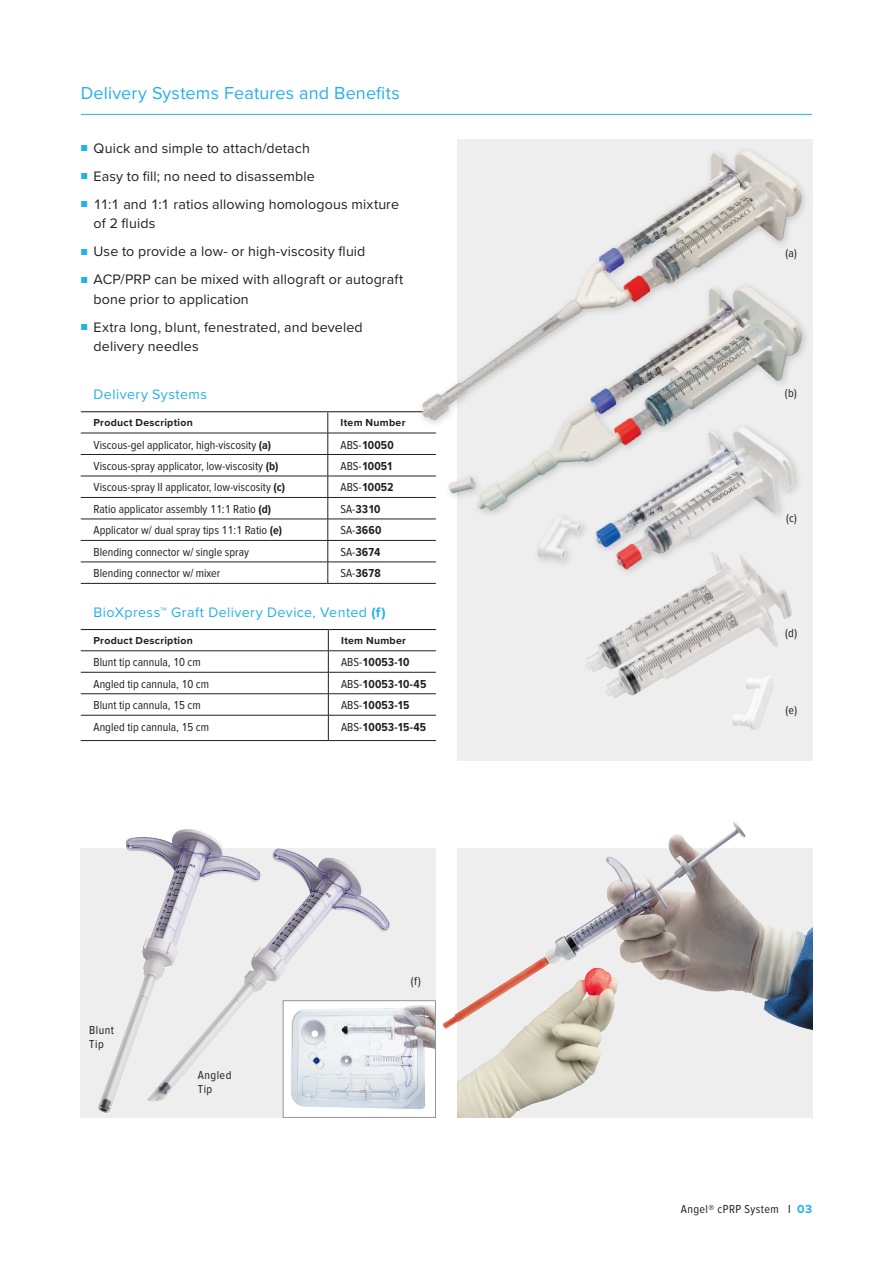
<style>
.page{position:relative;width:893px;height:1263px;background:#fff}
.page>*{position:absolute;margin:0;border:0;box-sizing:border-box;transform-origin:0 0}
.t1{font:18px "Proxima Nova";letter-spacing:.01em;color:#26b1e6}
.t2{font:14.25px/19.5px "Proxima Nova";letter-spacing:.01em;color:#231f20}
.t3{font:14.25px "Proxima Nova";letter-spacing:.03em;color:#26b1e6}
.t4{font:12px "Proxima Nova Cond";color:#231f20}
.t5{font:700 12px "Proxima Nova Cond";letter-spacing:.005em;color:#231f20}
.t6{font:12px/14.4px "Proxima Nova Cond";letter-spacing:.035em;color:#231f20}
.t7{font:700 10.5px "Proxima Nova";letter-spacing:.025em;color:#231f20}
.s1{font-size:10.5px;color:#26b1e6}
.s2{font-weight:700}
.s3{font-weight:400}
.s4{font-family:"Proxima Nova";font-weight:700;color:#26b1e6}
</style>
<div class="page">
<hr style="left:81px;top:114px;width:731px;height:1px;background:#26b1e6">
<hr style="left:81px;top:540px;width:247px;height:1px;background:#231f20">
<hr style="left:328px;top:540px;width:108px;height:1px;background:#231f20">
<hr style="left:81px;top:562px;width:247px;height:1px;background:#231f20">
<hr style="left:328px;top:562px;width:108px;height:1px;background:#231f20">
<hr style="left:81px;top:583px;width:247px;height:1px;background:#231f20">
<hr style="left:328px;top:583px;width:108px;height:1px;background:#231f20">
<hr style="left:81px;top:433px;width:247px;height:1px;background:#231f20">
<hr style="left:328px;top:433px;width:108px;height:1px;background:#231f20">
<hr style="left:81px;top:454px;width:247px;height:1px;background:#231f20">
<hr style="left:328px;top:454px;width:108px;height:1px;background:#231f20">
<hr style="left:81px;top:476px;width:247px;height:1px;background:#231f20">
<hr style="left:328px;top:476px;width:108px;height:1px;background:#231f20">
<hr style="left:81px;top:497px;width:247px;height:1px;background:#231f20">
<hr style="left:328px;top:497px;width:108px;height:1px;background:#231f20">
<hr style="left:81px;top:519px;width:247px;height:1px;background:#231f20">
<hr style="left:328px;top:519px;width:108px;height:1px;background:#231f20">
<hr style="left:81px;top:411px;width:247px;height:1px;background:#231f20">
<hr style="left:328px;top:411px;width:108px;height:1px;background:#231f20">
<svg style="left:328px;top:412px;width:1px;height:171px"></svg>
<hr style="left:81px;top:629px;width:247px;height:1px;background:#231f20">
<hr style="left:328px;top:629px;width:108px;height:1px;background:#231f20">
<hr style="left:81px;top:650px;width:247px;height:1px;background:#231f20">
<hr style="left:328px;top:650px;width:108px;height:1px;background:#231f20">
<hr style="left:81px;top:672px;width:247px;height:1px;background:#231f20">
<hr style="left:328px;top:672px;width:108px;height:1px;background:#231f20">
<hr style="left:81px;top:693px;width:247px;height:1px;background:#231f20">
<hr style="left:328px;top:693px;width:108px;height:1px;background:#231f20">
<hr style="left:81px;top:715px;width:247px;height:1px;background:#231f20">
<hr style="left:328px;top:715px;width:108px;height:1px;background:#231f20">
<svg style="left:328px;top:630px;width:1px;height:110px"></svg>
<hr style="left:81px;top:740px;width:247px;height:1px;background:#231f20">
<hr style="left:328px;top:740px;width:108px;height:1px;background:#231f20">
<div style="left:457px;top:139px;width:355px;height:621px;background:#eeeeef"></div>
<img style="left:399px;top:149px;width:414px;height:272px">
<img style="left:427px;top:274px;width:386px;height:246px">
<img style="left:521px;top:413px;width:292px;height:150px">
<img style="left:559px;top:526px;width:254px;height:188px">
<img style="left:706px;top:639px;width:99px;height:91px">
<div style="left:457px;top:848px;width:355px;height:270px;background:#eeeeef"></div>
<img style="left:457px;top:1052px;width:144px;height:66px">
<img style="left:442px;top:821px;width:370px;height:231px">
<div style="left:81px;top:848px;width:355px;height:270px;background:#eeeeef"></div>
<img style="left:397px;top:1002px;width:37px;height:114px">
<div style="left:283px;top:1000px;width:153px;height:118px;border:1px solid #939598"></div>
<img style="left:80px;top:829px;width:317px;height:289px">
<h1 class="t1" style="left:81px;top:80px;width:321px">Delivery Systems Features and Benefits</h1>
<p class="t2" style="left:81px;top:138px;width:231px"><span class="s1">■</span> Quick and simple to attach/detach</p>
<p class="t2" style="left:81px;top:166px;width:236px"><span class="s1">■</span> Easy to fill; no need to disassemble</p>
<p class="t2" style="left:94px;top:194px;width:307px;text-indent:-13px"><span class="s1">■</span> 11:1 and 1:1 ratios allowing homologous mixture of 2 fluids</p>
<p class="t2" style="left:81px;top:241px;width:286px"><span class="s1">■</span> Use to provide a low- or high-viscosity fluid</p>
<p class="t2" style="left:94px;top:269px;width:311px;text-indent:-13px"><span class="s1">■</span> ACP/PRP can be mixed with allograft or autograft bone prior to application</p>
<p class="t2" style="left:94px;top:317px;width:271px;text-indent:-13px"><span class="s1">■</span> Extra long, blunt, fenestrated, and beveled delivery needles</p>
<p class="t3" style="left:94px;top:383px;width:115px">Delivery Systems</p>
<p class="t7" style="left:94px;top:415px;width:101px">Product Description</p>
<p class="t7" style="left:341px;top:415px;width:66px">Item Number</p>
<p class="t4" style="left:94px;top:438px;width:179px">Viscous-gel applicator, high-viscosity <span class="s2">(a)</span></p>
<p class="t5" style="left:341px;top:438px;width:55px"><span class="s3">ABS-</span>10050</p>
<p class="t4" style="left:94px;top:459px;width:186px">Viscous-spray applicator, low-viscosity <span class="s2">(b)</span></p>
<p class="t5" style="left:341px;top:459px;width:54px"><span class="s3">ABS-</span>10051</p>
<p class="t4" style="left:94px;top:481px;width:193px">Viscous-spray II applicator, low-viscosity <span class="s2">(c)</span></p>
<p class="t5" style="left:341px;top:481px;width:55px"><span class="s3">ABS-</span>10052</p>
<p class="t4" style="left:94px;top:502px;width:179px">Ratio applicator assembly 11:1 Ratio <span class="s2">(d)</span></p>
<p class="t5" style="left:341px;top:502px;width:42px"><span class="s3">SA-</span>3310</p>
<p class="t4" style="left:94px;top:524px;width:190px">Applicator w/ dual spray tips 11:1 Ratio <span class="s2">(e)</span></p>
<p class="t5" style="left:341px;top:524px;width:42px"><span class="s3">SA-</span>3660</p>
<p class="t4" style="left:94px;top:545px;width:157px">Blending connector w/ single spray</p>
<p class="t5" style="left:341px;top:545px;width:41px"><span class="s3">SA-</span>3674</p>
<p class="t4" style="left:94px;top:567px;width:128px">Blending connector w/ mixer</p>
<p class="t5" style="left:341px;top:567px;width:42px"><span class="s3">SA-</span>3678</p>
<p class="t3" style="left:94px;top:601px;width:293px">BioXpress™ Graft Delivery Device, Vented <span class="s2">(f)</span></p>
<p class="t7" style="left:94px;top:632px;width:101px">Product Description</p>
<p class="t7" style="left:341px;top:632px;width:66px">Item Number</p>
<p class="t4" style="left:94px;top:656px;width:109px">Blunt tip cannula, 10 cm</p>
<p class="t5" style="left:341px;top:656px;width:70px"><span class="s3">ABS-</span>10053-10</p>
<p class="t4" style="left:94px;top:677px;width:117px">Angled tip cannula, 10 cm</p>
<p class="t5" style="left:341px;top:677px;width:87px"><span class="s3">ABS-</span>10053-10-45</p>
<p class="t4" style="left:94px;top:698px;width:109px">Blunt tip cannula, 15 cm</p>
<p class="t5" style="left:341px;top:698px;width:70px"><span class="s3">ABS-</span>10053-15</p>
<p class="t4" style="left:94px;top:720px;width:117px">Angled tip cannula, 15 cm</p>
<p class="t5" style="left:341px;top:720px;width:87px"><span class="s3">ABS-</span>10053-15-45</p>
<p class="t6" style="left:89px;top:1023px;width:26px">Blunt<br>Tip</p>
<p class="t6" style="left:198px;top:1068px;width:35px">Angled<br>Tip</p>
<p class="t4" style="left:411px;top:974px;width:11px">(f)</p>
<p class="t4" style="left:785px;top:247px;width:13px">(a)</p>
<p class="t4" style="left:785px;top:387px;width:13px">(b)</p>
<p class="t4" style="left:786px;top:511px;width:12px">(c)</p>
<p class="t4" style="left:785px;top:626px;width:14px">(d)</p>
<p class="t4" style="left:785px;top:704px;width:13px">(e)</p>
<p class="t6" style="left:681px;top:1202px;width:133px">Angel® cPRP System I <span class="s4">03</span></p>
</div>
